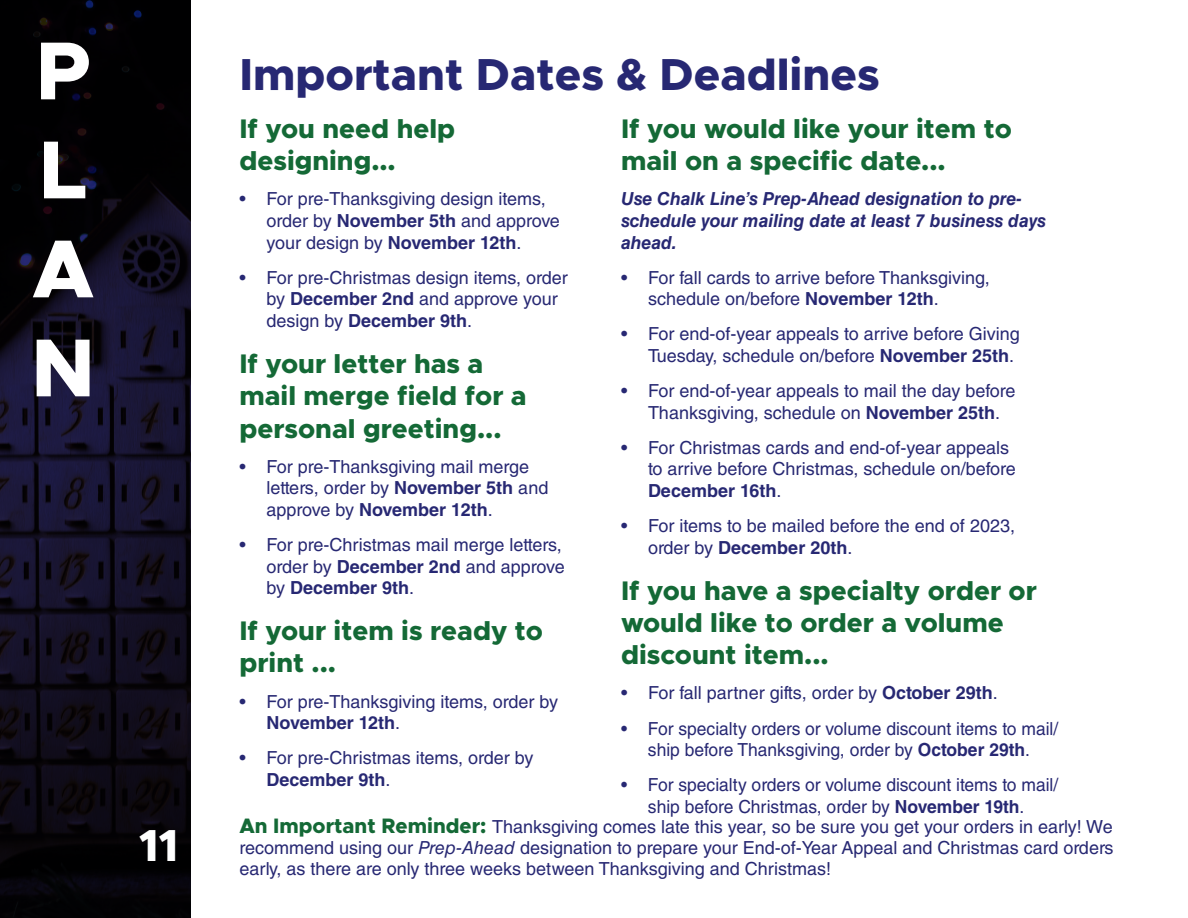
<style>
.page{position:relative;width:1188px;height:918px;background:#fff}
.page>*{position:absolute;margin:0;border:0;box-sizing:border-box;transform-origin:0 0}
.t1{font:800 82.5px/99px "Metropolis";color:#fff;text-align:justify}
.t2{font:800 45px "Metropolis";color:#272873}
.t3{font:800 45px "Metropolis";color:#fff}
.t4{font:800 27px/32.4px "Metropolis";color:#146936}
.t5{font:18px/21.6px "Helvetica LT Std";color:#272873}
.t6{font:italic 700 18px/21.6px "Helvetica LT Std";color:#272873}
.s1{font-weight:700}
.s2{font-family:"Metropolis";font-weight:800;font-size:21px;color:#146936}
.s3{font-style:italic}
</style>
<div class="page">
<img style="left:0;top:0;width:191px;height:918px">
<h1 class="t1" style="left:31px;top:21px;width:65px">P L A N</h1>
<h2 class="t3" style="left:139px;top:817px;width:41px">11</h2>
<h2 class="t2" style="left:239px;top:46px;width:642px">Important Dates &amp; Deadlines</h2>
<h3 class="t4" style="left:621px;top:112px;width:392px">If you would like your item to mail on a specific date...</h3>
<p class="t6" style="left:621px;top:188px;width:427px">Use Chalk Line’s Prep-Ahead designation to pre&shy;schedule your mailing date at least 7 business days ahead.</p>
<p class="t5" style="left:648px;top:267px;width:343px;text-indent:-27px">• For fall cards to arrive before Thanksgiving, schedule on/before <span class="s1">November 12th</span>.</p>
<p class="t5" style="left:648px;top:323px;width:373px;text-indent:-27px">• For end-of-year appeals to arrive before Giving<br>Tuesday, schedule on/before <span class="s1">November 25th</span>.</p>
<p class="t5" style="left:648px;top:380px;width:369px;text-indent:-27px">• For end-of-year appeals to mail the day before<br>Thanksgiving, schedule on <span class="s1">November 25th</span>.</p>
<p class="t5" style="left:648px;top:437px;width:369px;text-indent:-27px">• For Christmas cards and end-of-year appeals to arrive before Christmas, schedule on/before<br><span class="s1">December 16th</span>.</p>
<p class="t5" style="left:648px;top:515px;width:369px;text-indent:-27px">• For items to be mailed before the end of 2023, order by <span class="s1">December 20th</span>.</p>
<h3 class="t4" style="left:621px;top:574px;width:417px">If you have a specialty order or would like to order a volume discount item...</h3>
<p class="t5" style="left:621px;top:682px;width:378px">• For fall partner gifts, order by <span class="s1">October 29th</span>.</p>
<p class="t5" style="left:621px;top:717px;width:439px;text-align:center">• For specialty orders or volume discount items to mail/ ship before Thanksgiving, order by <span class="s1">October 29th</span>.</p>
<p class="t5" style="left:621px;top:774px;width:439px;text-align:center">• For specialty orders or volume discount items to mail/ ship before Christmas, order by <span class="s1">November 19th</span>.</p>
<h3 class="t4" style="left:239px;top:112px;width:217px">If you need help designing...</h3>
<p class="t5" style="left:266px;top:188px;width:295px;text-indent:-27px">• For pre-Thanksgiving design items, order by <span class="s1">November 5th</span> and approve your design by <span class="s1">November 12th</span>.</p>
<p class="t5" style="left:266px;top:267px;width:303px;text-indent:-27px">• For pre-Christmas design items, order by <span class="s1">December 2nd</span> and approve your design by <span class="s1">December 9th</span>.</p>
<h3 class="t4" style="left:239px;top:347px;width:289px">If your letter has a mail merge field for a personal greeting...</h3>
<p class="t5" style="left:266px;top:456px;width:283px;text-indent:-27px">• For pre-Thanksgiving mail merge letters, order by <span class="s1">November 5th</span> and approve by <span class="s1">November 12th</span>.</p>
<p class="t5" style="left:266px;top:534px;width:300px;text-indent:-27px">• For pre-Christmas mail merge letters, order by <span class="s1">December 2nd</span> and approve by <span class="s1">December 9th</span>.</p>
<h3 class="t4" style="left:239px;top:615px;width:305px">If your item is ready to print ...</h3>
<p class="t5" style="left:266px;top:690px;width:293px;text-indent:-27px">• For pre-Thanksgiving items, order by<br><span class="s1">November 12th</span>.</p>
<p class="t5" style="left:266px;top:747px;width:269px;text-indent:-27px">• For pre-Christmas items, order by<br><span class="s1">December 9th</span>.</p>
<p class="t5" style="left:239px;top:816px;width:876px;line-height:21px;text-align:justify"><span class="s2">An Important Reminder:</span> Thanksgiving comes late this year, so be sure you get your orders in early! We recommend using our <span class="s3">Prep-Ahead</span> designation to prepare your End-of-Year Appeal and Christmas card orders early, as there are only three weeks between Thanksgiving and Christmas!</p>
</div>
